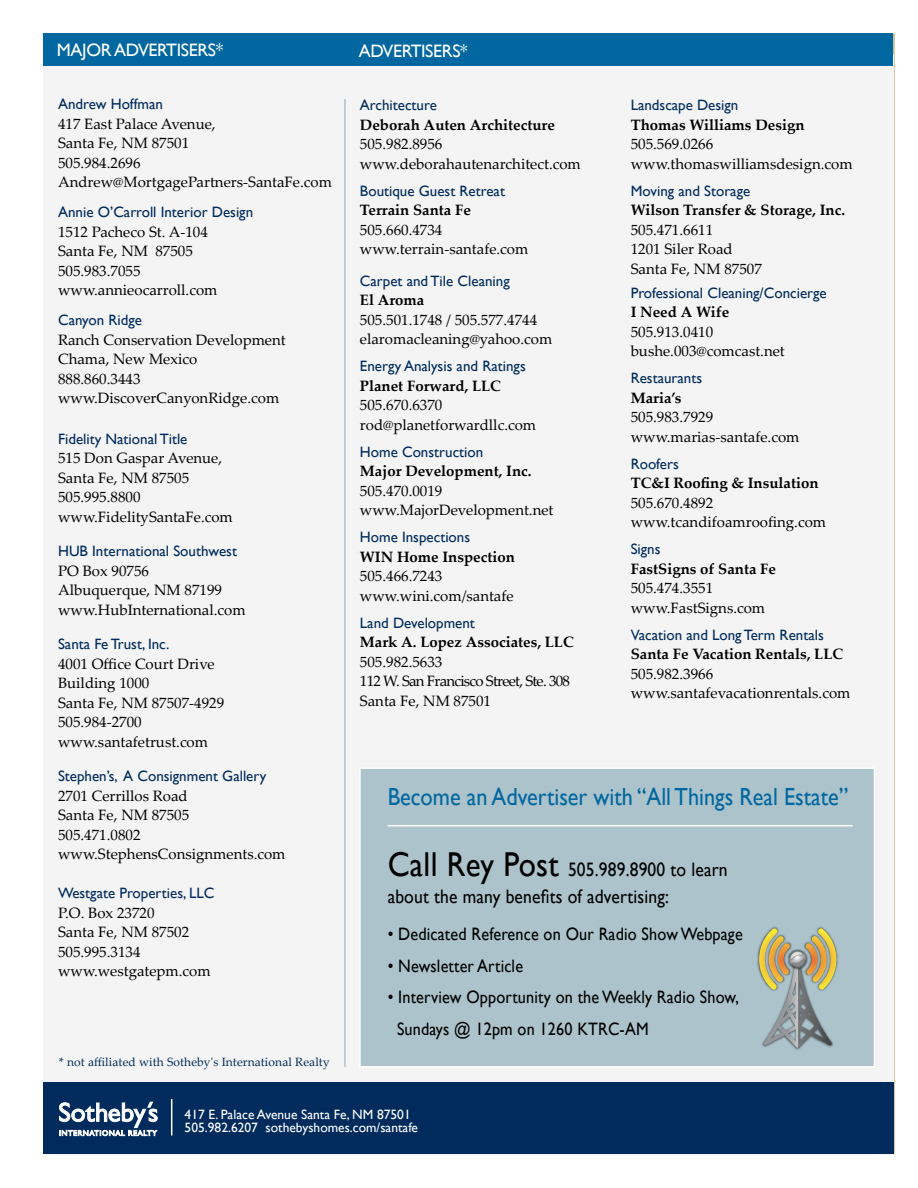
<style>
.page{position:relative;width:918px;height:1188px;background:#fff}
.page>*{position:absolute;margin:0;border:0;box-sizing:border-box;transform-origin:0 0}
.t1{font:24.75px "Gill Sans";color:#0067a0;scale:.9 1}
.t2{font:19.5px/27px "Gill Sans";letter-spacing:.01em;color:#000;scale:.9 1}
.t3{font:18px/31.5px "Gill Sans";letter-spacing:.01em;color:#000;scale:.9 1}
.t4{font:18px "Gill Sans";letter-spacing:-.02em;color:#fff}
.t5{font:15px/19.5px "Palatino Linotype";color:#000}
.t6{font:15px "Gill Sans";color:#002b5c}
.t7{font:700 15px "Palatino Linotype";color:#000}
.t8{font:15px/19.5px "Palatino Linotype";letter-spacing:-.05em;color:#000}
.t9{font:13.5px/13.5px "Gill Sans";color:#fff}
.t10{font:12px "Palatino Linotype";letter-spacing:.01em;color:#002b5c}
.s1{font-size:34.5px}
</style>
<div class="page">
<div style="left:43px;top:54px;width:851px;height:1100px;background:#f3f4f3"></div>
<div style="left:43px;top:1082px;width:851px;height:72px;background:#002b5c"></div>
<div style="left:43px;top:34px;width:850px;height:32px;background:#0067a0"></div>
<hr style="left:344px;top:99px;width:2px;height:968px;background:#acc3cb">
<svg style="left:59px;top:1102px;width:99px;height:34px"></svg>
<div style="left:359px;top:767px;width:516px;height:301px;background:#acc3cb;border:2px solid #fff"></div>
<img style="left:818px;top:926px;width:20px;height:45px">
<img style="left:757px;top:926px;width:21px;height:45px">
<svg style="left:759px;top:928px;width:77px;height:120px"></svg>
<hr style="left:388px;top:825px;width:465px;height:1px;background:#fff">
<hr style="left:171px;top:1099px;width:1px;height:37px;background:#fff">
<p class="t4" style="left:57px;top:40px;width:79px">Major Advertisers</p>
<p class="t4" style="left:216px;top:40px;width:9px">*</p>
<p class="t4" style="left:359px;top:41px;width:22px">Advertisers</p>
<p class="t4" style="left:460px;top:41px;width:9px">*</p>
<p class="t6" style="left:58px;top:96px;width:106px">Andrew Hoffman</p>
<p class="t5" style="left:58px;top:113px;width:275px">417 East Palace Avenue,<br>Santa Fe, NM 87501<br>505.984.2696<br>Andrew@MortgagePartners-SantaFe.com</p>
<p class="t6" style="left:58px;top:204px;width:197px">Annie O’Carroll Interior Design</p>
<p class="t5" style="left:58px;top:221px;width:161px">1512 Pacheco St. A-104<br>Santa Fe, NM 87505<br>505.983.7055 www.annieocarroll.com</p>
<p class="t6" style="left:58px;top:312px;width:86px">Canyon Ridge</p>
<p class="t5" style="left:58px;top:329px;width:229px">Ranch Conservation Development<br>Chama, New Mexico<br>888.860.3443 www.DiscoverCanyonRidge.com</p>
<p class="t6" style="left:58px;top:430px;width:131px">Fidelity National Title</p>
<p class="t5" style="left:58px;top:448px;width:176px">515 Don Gaspar Avenue,<br>Santa Fe, NM 87505<br>505.995.8800 www.FidelitySantaFe.com</p>
<p class="t6" style="left:58px;top:543px;width:180px">HUB International Southwest</p>
<p class="t5" style="left:58px;top:560px;width:189px">PO Box 90756<br>Albuquerque, NM 87199 www.HubInternational.com</p>
<p class="t6" style="left:58px;top:636px;width:113px">Santa Fe Trust, Inc.</p>
<p class="t5" style="left:58px;top:653px;width:168px">4001 Office Court Drive<br>Building 1000<br>Santa Fe, NM 87507-4929<br>505.984-2700 www.santafetrust.com</p>
<p class="t6" style="left:58px;top:768px;width:210px">Stephen’s, A Consignment Gallery</p>
<p class="t5" style="left:58px;top:785px;width:229px">2701 Cerrillos Road<br>Santa Fe, NM 87505<br>505.471.0802 www.StephensConsignments.com</p>
<p class="t6" style="left:58px;top:885px;width:158px">Westgate Properties, LLC</p>
<p class="t5" style="left:58px;top:902px;width:154px">P.O. Box 23720<br>Santa Fe, NM 87502<br>505.995.3134 www.westgatepm.com</p>
<p class="t10" style="left:59px;top:1054px;width:272px">* not affiliated with Sotheby's International Realty</p>
<p class="t6" style="left:360px;top:97px;width:78px">Architecture</p>
<p class="t7" style="left:360px;top:114px;width:196px">Deborah Auten Architecture</p>
<p class="t5" style="left:360px;top:134px;width:222px">505.982.8956 www.deborahautenarchitect.com</p>
<p class="t6" style="left:360px;top:182px;width:147px">Boutique Guest Retreat</p>
<p class="t7" style="left:360px;top:200px;width:113px">Terrain Santa Fe</p>
<p class="t5" style="left:360px;top:219px;width:170px">505.660.4734 www.terrain-santafe.com</p>
<p class="t6" style="left:360px;top:272px;width:151px">Carpet and Tile Cleaning</p>
<p class="t7" style="left:360px;top:290px;width:66px">El Aroma</p>
<p class="t5" style="left:360px;top:309px;width:194px">505.501.1748 / 505.577.4744 elaromacleaning@yahoo.com</p>
<p class="t6" style="left:360px;top:358px;width:167px">Energy Analysis and Ratings</p>
<p class="t7" style="left:360px;top:375px;width:143px">Planet Forward, LLC</p>
<p class="t5" style="left:360px;top:395px;width:178px">505.670.6370 rod@planetforwardllc.com</p>
<p class="t6" style="left:360px;top:443px;width:125px">Home Construction</p>
<p class="t7" style="left:360px;top:461px;width:173px">Major Development, Inc.</p>
<p class="t5" style="left:360px;top:480px;width:195px">505.470.0019 www.MajorDevelopment.net</p>
<p class="t6" style="left:360px;top:529px;width:112px">Home Inspections</p>
<p class="t7" style="left:360px;top:546px;width:156px">WIN Home Inspection</p>
<p class="t5" style="left:360px;top:566px;width:155px">505.466.7243 www.wini.com/santafe</p>
<p class="t6" style="left:360px;top:614px;width:117px">Land Development</p>
<p class="t7" style="left:360px;top:632px;width:215px">Mark A. Lopez Associates, LLC</p>
<p class="t8" style="left:360px;top:651px;width:212px">505.982.5633<br>112 W. San Francisco Street, Ste. 308<br>Santa Fe, NM 87501</p>
<p class="t6" style="left:631px;top:97px;width:109px">Landscape Design</p>
<p class="t7" style="left:631px;top:114px;width:175px">Thomas Williams Design</p>
<p class="t5" style="left:631px;top:134px;width:223px">505.569.0266 www.thomaswilliamsdesign.com</p>
<p class="t6" style="left:631px;top:182px;width:121px">Moving and Storage</p>
<p class="t7" style="left:631px;top:200px;width:216px">Wilson Transfer &amp; Storage, Inc.</p>
<p class="t5" style="left:631px;top:219px;width:133px">505.471.6611<br>1201 Siler Road<br>Santa Fe, NM 87507</p>
<p class="t6" style="left:631px;top:284px;width:198px">Professional Cleaning/Concierge</p>
<p class="t7" style="left:631px;top:302px;width:100px">I Need A Wife</p>
<p class="t5" style="left:631px;top:321px;width:156px">505.913.0410 bushe.003@comcast.net</p>
<p class="t6" style="left:631px;top:370px;width:73px">Restaurants</p>
<p class="t7" style="left:631px;top:387px;width:52px">Maria’s</p>
<p class="t5" style="left:631px;top:407px;width:170px">505.983.7929 www.marias-santafe.com</p>
<p class="t6" style="left:631px;top:455px;width:50px">Roofers</p>
<p class="t7" style="left:631px;top:473px;width:189px">TC&amp;I Roofing &amp; Insulation</p>
<p class="t5" style="left:631px;top:492px;width:197px">505.670.4892 www.tcandifoamroofing.com</p>
<p class="t6" style="left:631px;top:541px;width:31px">Signs</p>
<p class="t7" style="left:631px;top:558px;width:147px">FastSigns of Santa Fe</p>
<p class="t5" style="left:631px;top:578px;width:136px">505.474.3551 www.FastSigns.com</p>
<p class="t6" style="left:631px;top:626px;width:195px">Vacation and Long Term Rentals</p>
<p class="t7" style="left:631px;top:644px;width:214px">Santa Fe Vacation Rentals, LLC</p>
<p class="t5" style="left:631px;top:663px;width:221px">505.982.3966 www.santafevacationrentals.com</p>
<h1 class="t1" style="left:388px;top:783px;width:513px">Become an Advertiser with “All Things Real Estate”</h1>
<h2 class="t2" style="left:388px;top:856px;width:379px"><span class="s1">Call Rey Post</span> 505.989.8900 to learn about the many benefits of advertising:</h2>
<p class="t3" style="left:388px;top:919px;width:396px">• Dedicated Reference on Our Radio Show Webpage</p>
<p class="t3" style="left:388px;top:950px;width:152px">• Newsletter Article</p>
<p class="t3" style="left:397px;top:982px;width:381px;text-indent:-9px">• Interview Opportunity on the Weekly Radio Show,<br>Sundays @ 12pm on 1260 KTRC-AM</p>
<p class="t9" style="left:185px;top:1107px;width:235px">417 E. Palace Avenue Santa Fe, NM 87501<br>505.982.6207 sothebyshomes.com/santafe</p>
</div>
